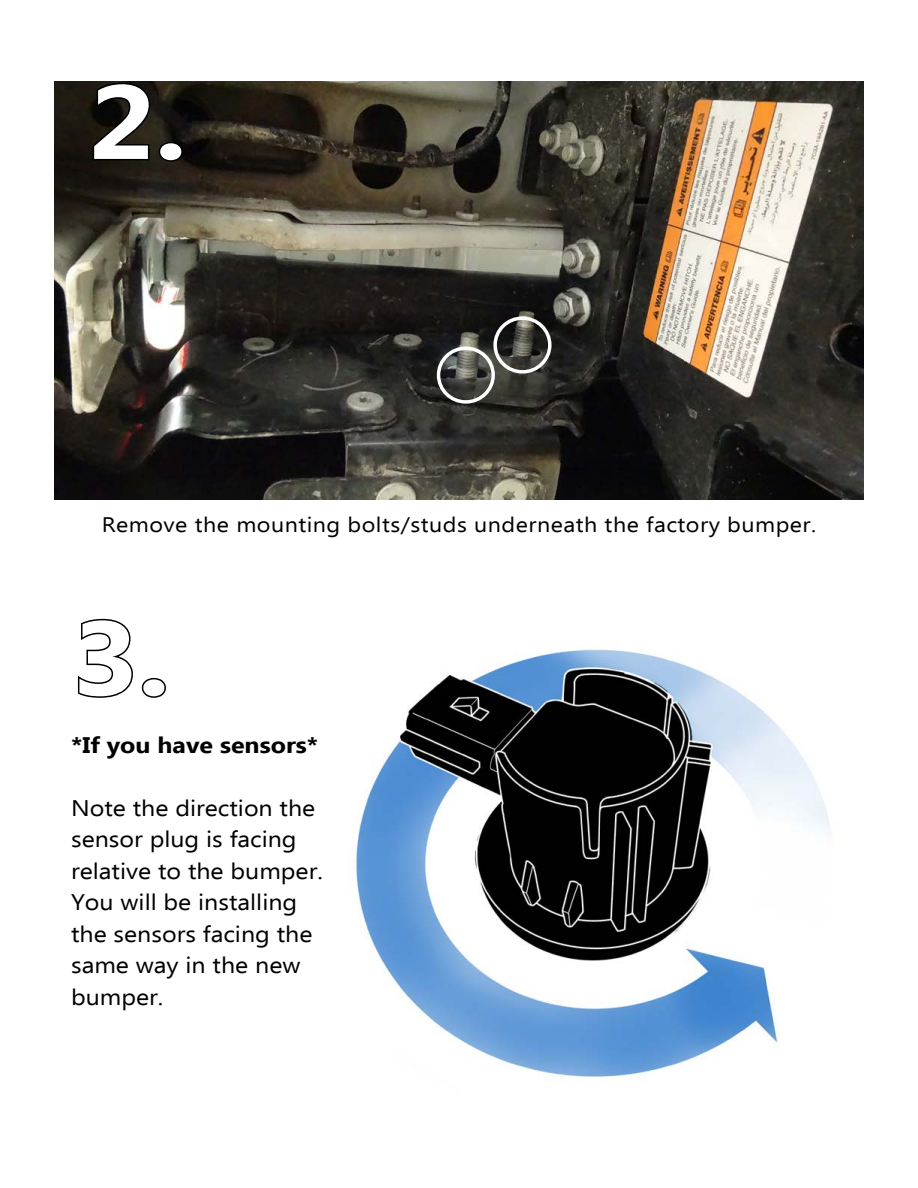
<style>
.page{position:relative;width:918px;height:1188px;background:#fff}
.page>*{position:absolute;margin:0;border:0;box-sizing:border-box;transform-origin:0 0}
.t1{font:700 104.85px "Ebrima";color:#fff;scale:1.11 1}
.t2{font:22.5px/31.5px "Ebrima";color:#000;scale:1.11 1}
.t3{font:700 22.5px "Ebrima";color:#000;scale:1.11 1}
.t4{font:21px "Ebrima";letter-spacing:.02em;color:#000;scale:1.11 1}
</style>
<div class="page">
<svg style="left:77px;top:618px;width:56px;height:80px"></svg>
<svg style="left:141px;top:677px;width:25px;height:21px"></svg>
<img style="left:54px;top:81px;width:810px;height:419px">
<div style="left:493px;top:316px;width:59px;height:58px;border:3px solid #fff;border-radius:50%"></div>
<div style="left:437px;top:346px;width:58px;height:58px;border:3px solid #fff;border-radius:50%"></div>
<svg style="left:90px;top:81px;width:94px;height:83px;background:#19160f"></svg>
<img style="left:355px;top:649px;width:475px;height:428px">
<h1 class="t1" style="left:88px;top:44px;width:90px">2.</h1>
<p class="t4" style="left:102px;top:510px;width:645px">Remove the mounting bolts/studs underneath the factory bumper.</p>
<h1 class="t1" style="left:71px;top:580px;width:90px">3.</h1>
<p class="t3" style="left:71px;top:728px;width:224px">*If you have sensors*</p>
<p class="t2" style="left:71px;top:794px;width:228px">Note the direction the sensor plug is facing relative to the bumper.<br>You will be installing the sensors facing the same way in the new bumper.</p>
</div>
